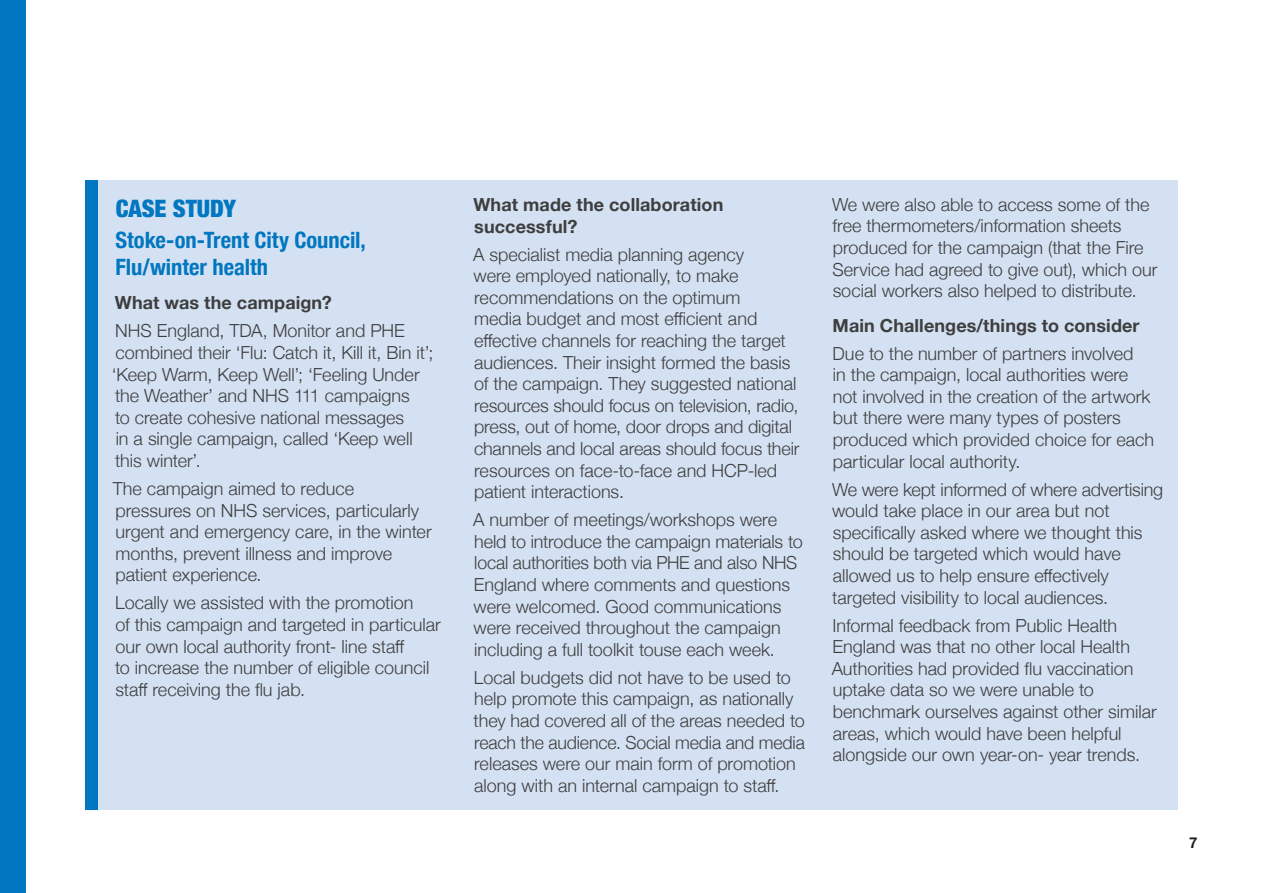
<style>
.page{position:relative;width:1263px;height:893px;background:#fff}
.page>*{position:absolute;margin:0;border:0;box-sizing:border-box;transform-origin:0 0}
.Sub-heading_2{font:900 condensed 24px "Helvetica Neue";color:#0077c0}
.Sub-heading{font:700 condensed 22.5px/27px "Helvetica Neue";color:#0077c0}
.Body_copy{font:300 18px/21.6px "Helvetica Neue";color:#3e3e3f}
.para_sub-heading{font:700 18px/21.6px "Helvetica Neue";letter-spacing:.005em;color:#3e3e3f}
.t1{font:700 15px "Helvetica Neue";color:#231f20}
</style>
<div class="page">
<div style="left:0;top:0;width:26px;height:893px;background:#0077c0"></div>
<div style="left:98px;top:181px;width:1080px;height:629px;background:#d4e1f2"></div>
<div style="left:85px;top:181px;width:13px;height:629px;background:#0077c0"></div>
<p class="Sub-heading_2" style="left:116px;top:188px;width:122px">CASE STUDY</p>
<p class="Sub-heading" style="left:115px;top:225px;width:252px">Stoke-on-Trent City Council,<br>Flu/winter health</p>
<p class="para_sub-heading" style="left:115px;top:292px;width:218px">What was the campaign?</p>
<p class="Body_copy" style="left:112px;top:319px;width:323px">NHS England, TDA, Monitor and PHE combined their ‘Flu: Catch it, Kill it, Bin it’; ‘Keep Warm, Keep Well’; ‘Feeling Under the Weather’ and NHS 111 campaigns<br>to create cohesive national messages<br>in a single campaign, called ‘Keep well this winter’.</p>
<p class="Body_copy" style="left:113px;top:476px;width:320px">The campaign aimed to reduce pressures on NHS services, particularly urgent and emergency care, in the winter months, prevent illness and improve patient experience.</p>
<p class="Body_copy" style="left:115px;top:591px;width:327px">Locally we assisted with the promotion<br>of this campaign and targeted in particular our own local authority front- line staff<br>to increase the number of eligible council staff receiving the flu jab.</p>
<p class="para_sub-heading" style="left:473px;top:193px;width:251px">What made the collaboration successful?</p>
<p class="Body_copy" style="left:473px;top:242px;width:328px">A specialist media planning agency<br>were employed nationally, to make recommendations on the optimum<br>media budget and most efficient and effective channels for reaching the target audiences. Their insight formed the basis of the campaign. They suggested national resources should focus on television, radio, press, out of home, door drops and digital channels and local areas should focus their resources on face-to-face and HCP-led patient interactions.</p>
<p class="Body_copy" style="left:473px;top:508px;width:331px">A number of meetings/workshops were held to introduce the campaign materials to local authorities both via PHE and also NHS England where comments and questions were welcomed. Good communications were received throughout the campaign including a full toolkit touse each week.</p>
<p class="Body_copy" style="left:474px;top:665px;width:333px">Local budgets did not have to be used to help promote this campaign, as nationally they had covered all of the areas needed to reach the audience. Social media and media releases were our main form of promotion along with an internal campaign to staff.</p>
<p class="Body_copy" style="left:832px;top:192px;width:327px">We were also able to access some of the free thermometers/information sheets produced for the campaign (that the Fire Service had agreed to give out), which our social workers also helped to distribute.</p>
<p class="para_sub-heading" style="left:833px;top:314px;width:308px">Main Challenges/things to consider</p>
<p class="Body_copy" style="left:832px;top:341px;width:323px">Due to the number of partners involved<br>in the campaign, local authorities were not involved in the creation of the artwork but there were many types of posters produced which provided choice for each particular local authority.</p>
<p class="Body_copy" style="left:832px;top:477px;width:333px">We were kept informed of where advertising would take place in our area but not specifically asked where we thought this should be targeted which would have allowed us to help ensure effectively targeted visibility to local audiences.</p>
<p class="Body_copy" style="left:832px;top:613px;width:326px">Informal feedback from Public Health England was that no other local Health Authorities had provided flu vaccination uptake data so we were unable to benchmark ourselves against other similar areas, which would have been helpful alongside our own year-on- year trends.</p>
<p class="t1" style="left:1189px;top:833px;width:10px">7</p>
</div>
